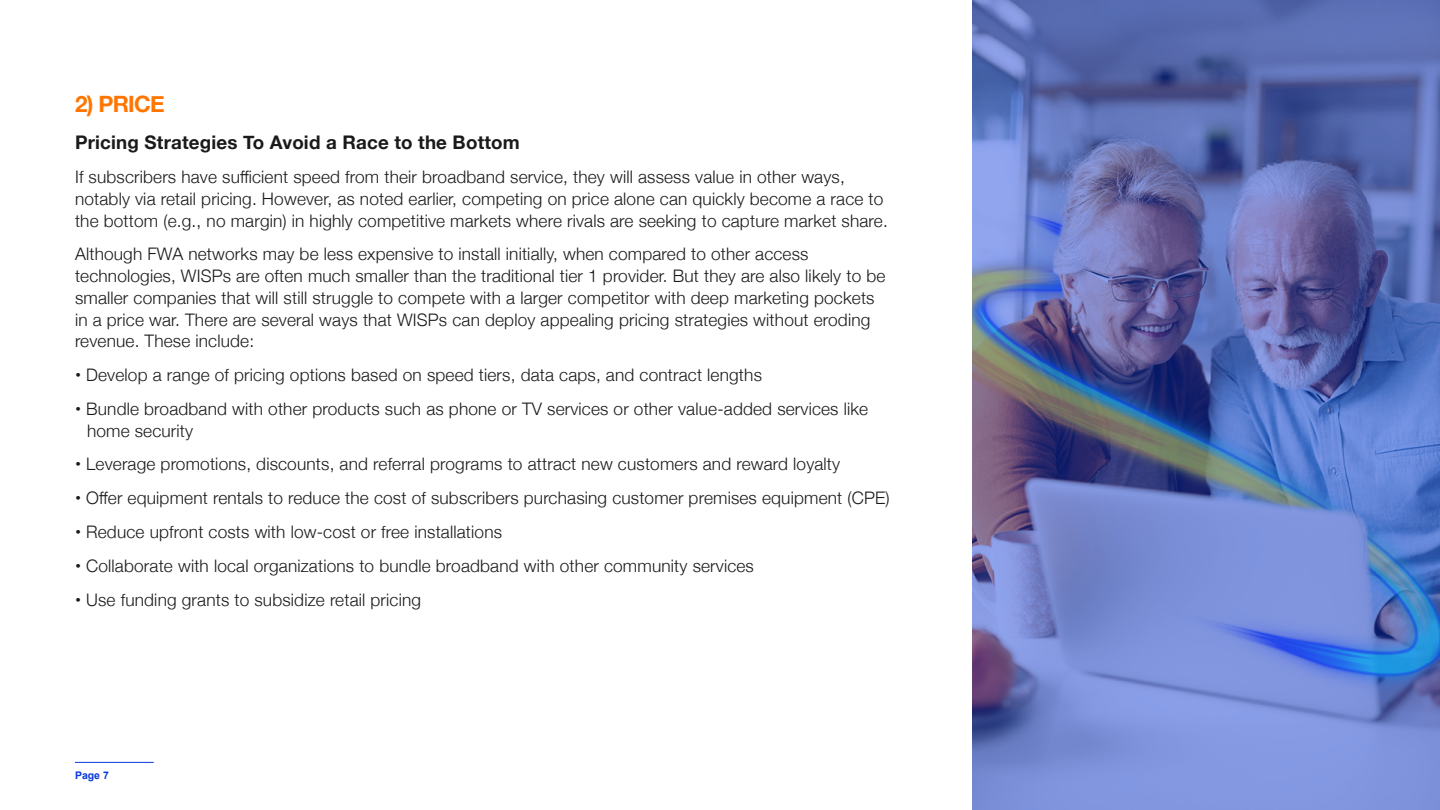
<style>
.page{position:relative;width:1440px;height:810px;background:#fff}
.page>*{position:absolute;margin:0;border:0;box-sizing:border-box;transform-origin:0 0}
.t1{font:700 22.5px "Helvetica Neue";letter-spacing:-.03em;color:#ff7500}
.t2{font:700 18.75px "Helvetica Neue";letter-spacing:.01em;color:#1a1a1a}
.t3{font:300 17.25px/21.8px "Helvetica Neue";letter-spacing:.01em;color:#1a1a1a}
.t4{font:700 10.5px "Arial";color:#0a38db}
.s1{font-weight:700}
</style>
<div class="page">
<hr style="left:75px;top:762px;width:79px;height:1px;background:#0a38db">
<img style="left:972px;top:0;width:467px;height:810px">
<h1 class="t1" style="left:75px;top:86px;width:91px">2) PRICE</h1>
<p class="t2" style="left:75px;top:128px;width:446px">Pricing Strategies To Avoid a Race to the Bottom</p>
<p class="t3" style="left:75px;top:165px;width:814px">If subscribers have sufficient speed from their broadband service, they will assess value in other ways, notably via retail pricing. However, as noted earlier, competing on price alone can quickly become a race to the bottom (e.g., no margin) in highly competitive markets where rivals are seeking to capture market share.</p>
<p class="t3" style="left:75px;top:242px;width:812px">Although FWA networks may be less expensive to install initially, when compared to other access technologies, WISPs are often much smaller than the traditional tier 1 provider. But they are also likely to be smaller companies that will still struggle to compete with a larger competitor with deep marketing pockets in a price war. There are several ways that WISPs can deploy appealing pricing strategies without eroding revenue. These include:</p>
<p class="t3" style="left:75px;top:363px;width:688px"><span class="s1">•</span> Develop a range of pricing options based on speed tiers, data caps, and contract lengths</p>
<p class="t3" style="left:87px;top:397px;width:783px;text-indent:-12px"><span class="s1">•</span> Bundle broadband with other products such as phone or TV services or other value-added services like home security</p>
<p class="t3" style="left:75px;top:452px;width:767px"><span class="s1">•</span> Leverage promotions, discounts, and referral programs to attract new customers and reward loyalty</p>
<p class="t3" style="left:75px;top:486px;width:816px"><span class="s1">•</span> Offer equipment rentals to reduce the cost of subscribers purchasing customer premises equipment (CPE)</p>
<p class="t3" style="left:75px;top:520px;width:429px"><span class="s1">•</span> Reduce upfront costs with low-cost or free installations</p>
<p class="t3" style="left:75px;top:553px;width:680px"><span class="s1">•</span> Collaborate with local organizations to bundle broadband with other community services</p>
<p class="t3" style="left:75px;top:587px;width:348px"><span class="s1">•</span> Use funding grants to subsidize retail pricing</p>
<p class="t4" style="left:75px;top:769px;width:35px">Page 7</p>
</div>
